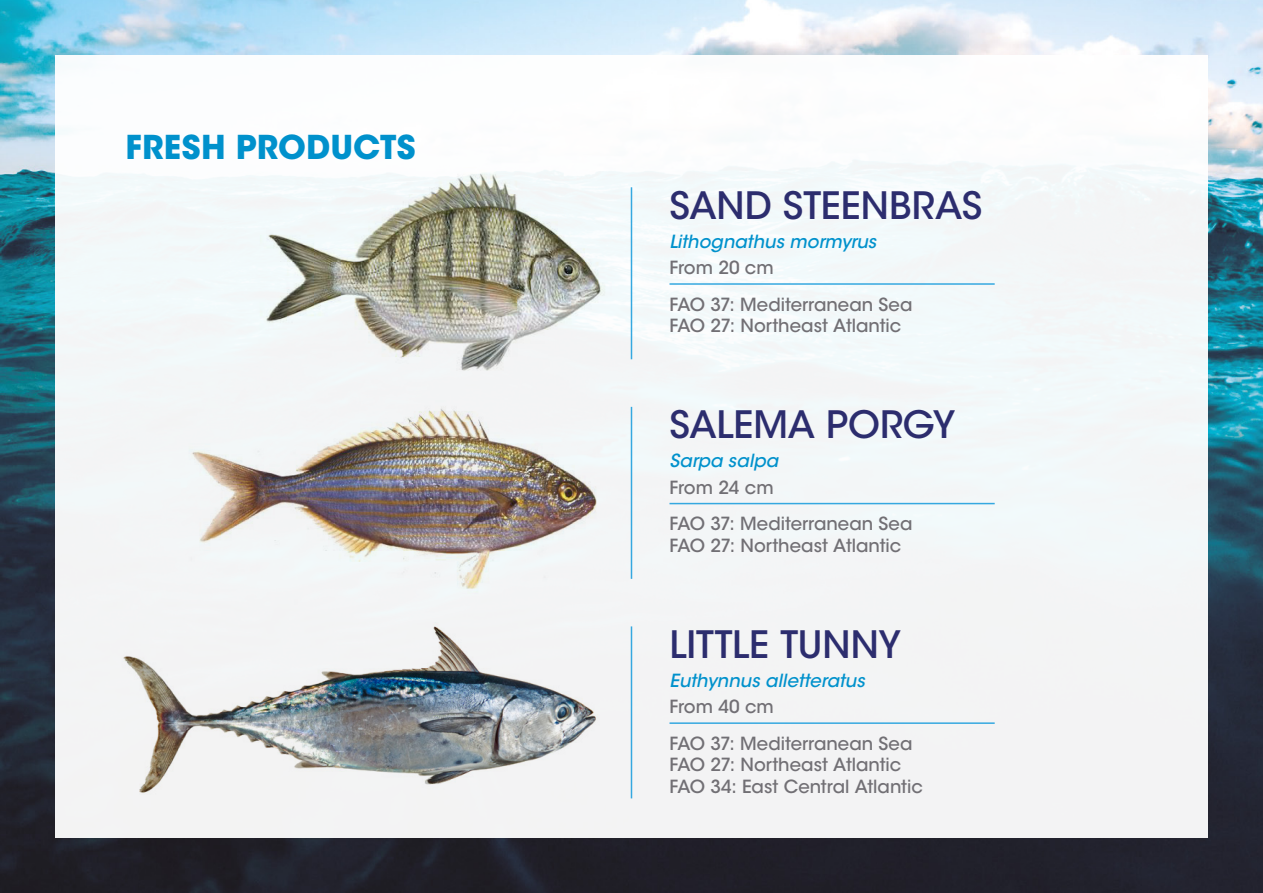
<style>
.page{position:relative;width:1263px;height:893px;background:#fff}
.page>*{position:absolute;margin:0;border:0;box-sizing:border-box;transform-origin:0 0}
.t1{font:500 37.5px "ITC Avant Garde Std";letter-spacing:-.005em;color:#2c2d6e}
.t2{font:700 32.7px "ITC Avant Garde Std";letter-spacing:.005em;color:#0091cc}
.t3{font:500 18px/36.6px "ITC Avant Garde Std";color:#716f74}
.t4{font:italic 500 18px "ITC Avant Garde Std";color:#0091cc}
</style>
<div class="page">
<img style="left:0;top:0;width:1263px;height:893px">
<div style="left:55px;top:55px;width:1153px;height:783px;background:#f3f6f7"></div>
<hr style="left:631px;top:407px;width:1px;height:172px;background:#35a8e0">
<hr style="left:631px;top:626px;width:1px;height:172px;background:#35a8e0">
<hr style="left:669px;top:503px;width:326px;height:1px;background:#35a8e0">
<hr style="left:631px;top:187px;width:1px;height:172px;background:#35a8e0">
<hr style="left:669px;top:283px;width:326px;height:2px;background:#35a8e0">
<hr style="left:669px;top:722px;width:326px;height:2px;background:#35a8e0">
<img style="left:266px;top:168px;width:345px;height:203px">
<img style="left:192px;top:407px;width:405px;height:182px">
<img style="left:123px;top:626px;width:475px;height:167px">
<h2 class="t2" style="left:125px;top:126px;width:291px">FRESH PRODUCTS</h2>
<h1 class="t1" style="left:669px;top:182px;width:314px">SAND STEENBRAS</h1>
<p class="t4" style="left:669px;top:230px;width:208px">Lithognathus mormyrus</p>
<p class="t3" style="left:669px;top:249px;width:244px">From 20 cm<br>FAO 37: Mediterranean Sea</p>
<p class="t3" style="left:669px;top:307px;width:233px">FAO 27: Northeast Atlantic</p>
<h1 class="t1" style="left:669px;top:401px;width:287px">SALEMA PORGY</h1>
<p class="t4" style="left:669px;top:450px;width:110px">Sarpa salpa</p>
<p class="t3" style="left:669px;top:469px;width:244px">From 24 cm<br>FAO 37: Mediterranean Sea</p>
<p class="t3" style="left:669px;top:527px;width:233px">FAO 27: Northeast Atlantic</p>
<h1 class="t1" style="left:669px;top:621px;width:233px">LITTLE TUNNY</h1>
<p class="t4" style="left:669px;top:669px;width:197px">Euthynnus alletteratus</p>
<p class="t3" style="left:669px;top:688px;width:244px">From 40 cm<br>FAO 37: Mediterranean Sea</p>
<p class="t3" style="left:669px;top:754px;width:255px;line-height:21.6px">FAO 27: Northeast Atlantic<br>FAO 34: East Central Atlantic</p>
</div>
